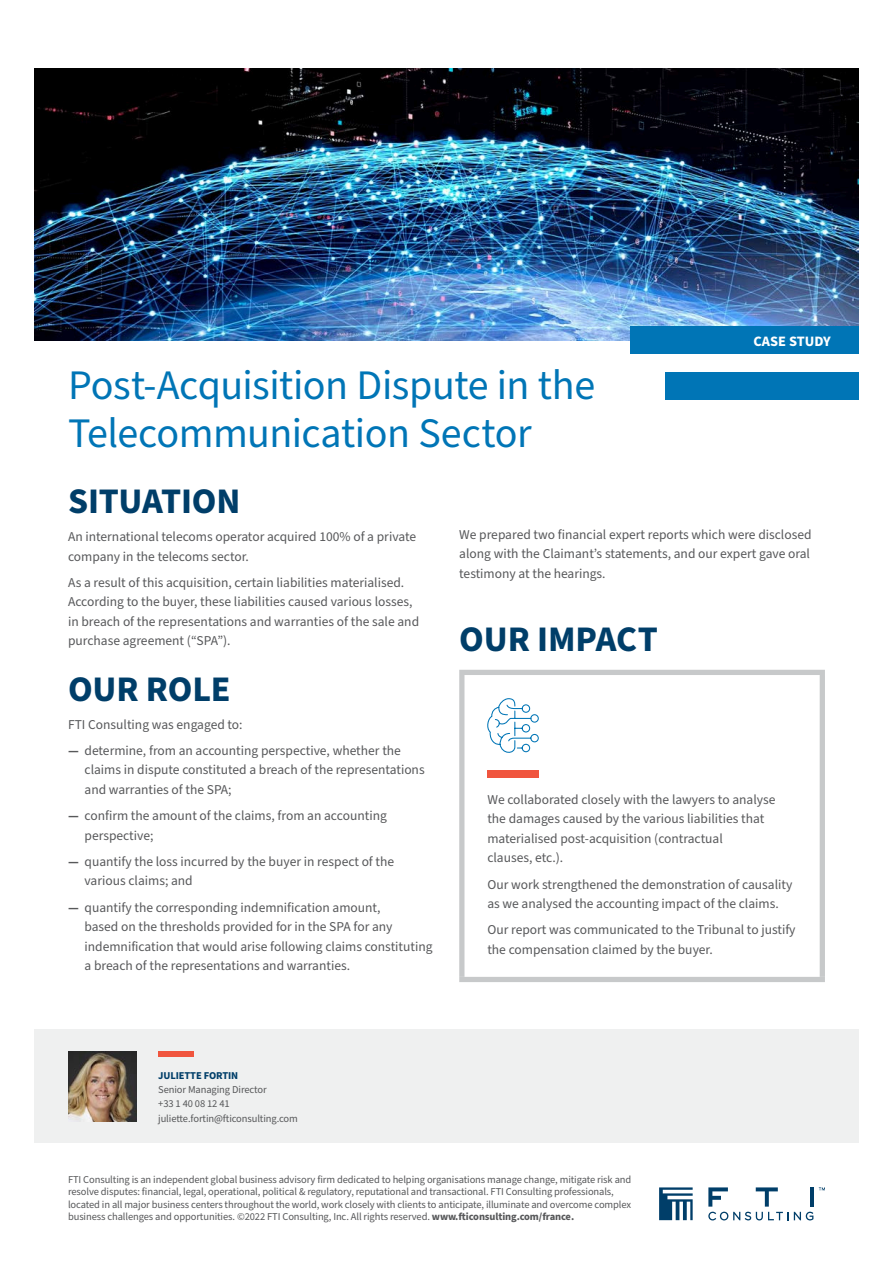
<style>
.page{position:relative;width:893px;height:1263px;background:#fff}
.page>*{position:absolute;margin:0;border:0;box-sizing:border-box;transform-origin:0 0}
.Headline{font:42px/48px "Source Sans Pro";letter-spacing:-.015em;color:#0075b6}
.Heading{font:700 36px "Source Sans Pro";letter-spacing:-.005em;color:#003e69}
.Label{font:700 14.4px "Source Sans Pro";color:#fff}
.Body_Copy{font:13.5px/19.5px "Source Sans Pro";color:#57585a}
.Infographics{font:13.5px/19.5px "Source Sans Pro";color:#57585a}
.Boilerplate{font:10.5px/12.6px "Source Sans Pro";letter-spacing:-.01em;color:#57585a}
.Bio_details{font:10.5px "Source Sans Pro";letter-spacing:-.01em;color:#57585a}
.Bio_Name{font:700 10.5px "Source Sans Pro";letter-spacing:-.01em;color:#003e69}
.s1{font-weight:700}
</style>
<div class="page">
<svg style="left:659px;top:1187px;width:34px;height:33px"></svg>
<svg style="left:708px;top:1212px;width:105px;height:8px"></svg>
<svg style="left:819px;top:1187px;width:6px;height:3px"></svg>
<svg style="left:756px;top:1187px;width:22px;height:19px"></svg>
<hr style="left:810px;top:1187px;width:4px;height:19px;background:#003e69">
<svg style="left:708px;top:1187px;width:20px;height:19px"></svg>
<img style="left:34px;top:68px;width:825px;height:272px">
<div style="left:630px;top:326px;width:229px;height:28px;background:#0075b6"></div>
<div style="left:666px;top:372px;width:193px;height:27px;background:#0075b6"></div>
<div style="left:459px;top:670px;width:366px;height:5px;background:#c7c9ca"></div>
<div style="left:459px;top:675px;width:5px;height:302px;background:#c7c9ca"></div>
<div style="left:820px;top:675px;width:5px;height:302px;background:#c7c9ca"></div>
<div style="left:459px;top:977px;width:366px;height:5px;background:#c7c9ca"></div>
<svg style="left:487px;top:698px;width:52px;height:55px"></svg>
<div style="left:487px;top:770px;width:52px;height:7px;background:#f0553e"></div>
<div style="left:34px;top:1029px;width:825px;height:113px;background:#eff0f0"></div>
<img style="left:68px;top:1051px;width:68px;height:71px">
<div style="left:158px;top:1051px;width:36px;height:5px;background:#f0553e"></div>
<p class="Headline" style="left:68px;top:362px;width:529px">Post-Acquisition Dispute in the<br>Telecommunication Sector</p>
<p class="Label" style="left:753px;top:331px;width:79px">CASE STUDY</p>
<p class="Heading" style="left:68px;top:477px;width:174px">SITUATION</p>
<p class="Body_Copy" style="left:68px;top:527px;width:350px">An international telecoms operator acquired 100% of a private company in the telecoms sector.</p>
<p class="Body_Copy" style="left:68px;top:573px;width:353px">As a result of this acquisition, certain liabilities materialised.<br>According to the buyer, these liabilities caused various losses, in breach of the representations and warranties of the sale and purchase agreement (“SPA”).</p>
<p class="Heading" style="left:68px;top:664px;width:164px">OUR ROLE</p>
<p class="Body_Copy" style="left:68px;top:715px;width:176px">FTI Consulting was engaged to:</p>
<p class="Body_Copy" style="left:85px;top:741px;width:342px;text-indent:-16px"><span class="s1">—</span> determine, from an accounting perspective, whether the claims in dispute constituted a breach of the representations and warranties of the SPA;</p>
<p class="Body_Copy" style="left:85px;top:806px;width:304px;text-indent:-16px"><span class="s1">—</span> confirm the amount of the claims, from an accounting perspective;</p>
<p class="Body_Copy" style="left:85px;top:852px;width:311px;text-indent:-16px"><span class="s1">—</span> quantify the loss incurred by the buyer in respect of the various claims; and</p>
<p class="Body_Copy" style="left:85px;top:898px;width:350px;text-indent:-16px"><span class="s1">—</span> quantify the corresponding indemnification amount,<br>based on the thresholds provided for in the SPA for any indemnification that would arise following claims constituting a breach of the representations and warranties.</p>
<p class="Body_Copy" style="left:459px;top:525px;width:354px;text-align:justify">We prepared two financial expert reports which were disclosed along with the Claimant’s statements, and our expert gave oral testimony at the hearings.</p>
<p class="Heading" style="left:459px;top:615px;width:200px">OUR IMPACT</p>
<p class="Infographics" style="left:487px;top:790px;width:290px">We collaborated closely with the lawyers to analyse the damages caused by the various liabilities that materialised post-acquisition (contractual<br>clauses, etc.).</p>
<p class="Infographics" style="left:487px;top:875px;width:306px">Our work strengthened the demonstration of causality as we analysed the accounting impact of the claims.</p>
<p class="Infographics" style="left:487px;top:921px;width:310px">Our report was communicated to the Tribunal to justify the compensation claimed by the buyer.</p>
<p class="Bio_Name" style="left:158px;top:1068px;width:82px">JULIETTE FORTIN</p>
<p class="Bio_details" style="left:158px;top:1082px;width:110px">Senior Managing Director</p>
<p class="Bio_details" style="left:158px;top:1097px;width:73px">+33 1 40 08 12 41</p>
<p class="Bio_details" style="left:158px;top:1111px;width:141px">juliette.fortin@fticonsulting.com</p>
<p class="Boilerplate" style="left:68px;top:1173px;width:565px">FTI Consulting is an independent global business advisory firm dedicated to helping organisations manage change, mitigate risk and resolve disputes: financial, legal, operational, political &amp; regulatory, reputational and transactional. FTI Consulting professionals, located in all major business centers throughout the world, work closely with clients to anticipate, illuminate and overcome complex business challenges and opportunities. ©2022 FTI Consulting, Inc. All rights reserved. <span class="s1">www.fticonsulting.com/france.</span></p>
</div>
